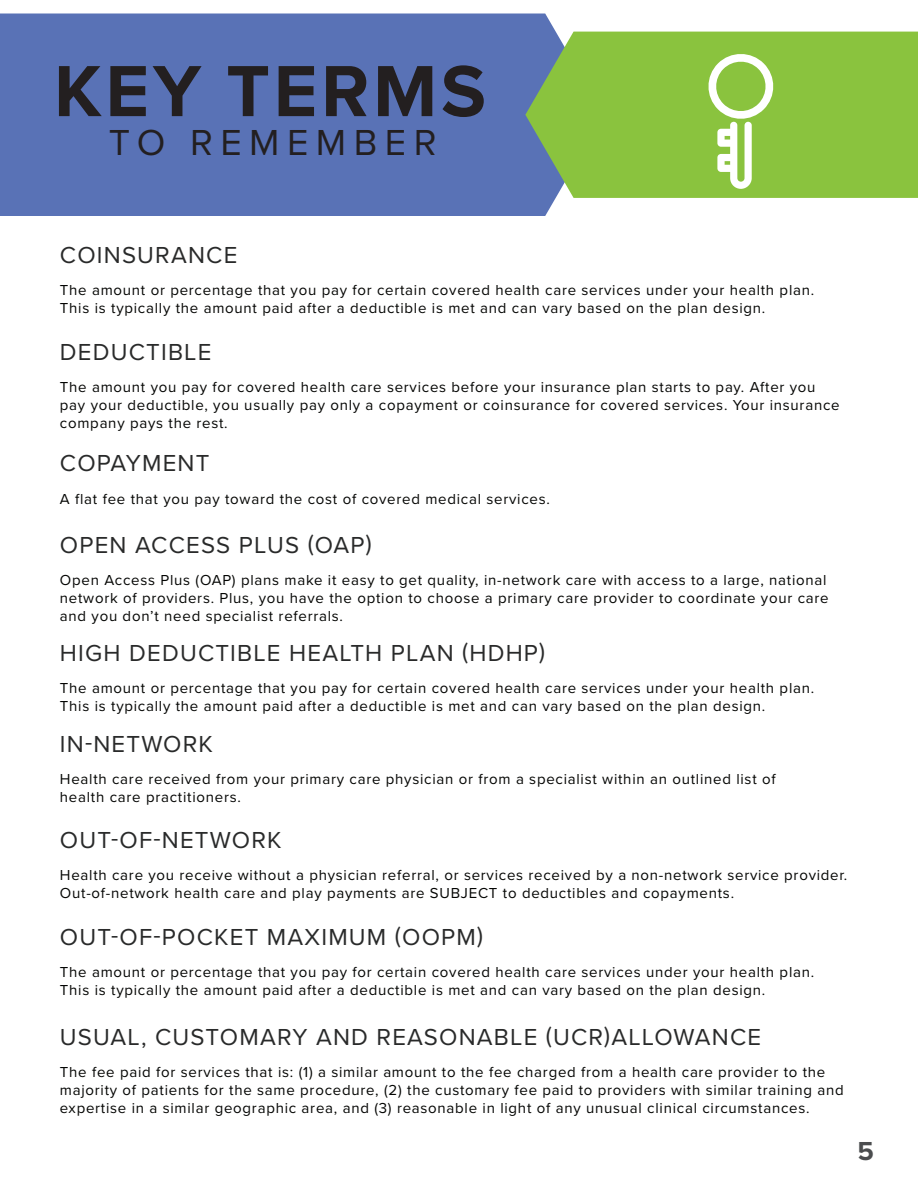
<style>
.page{position:relative;width:918px;height:1188px;background:#fff}
.page>*{position:absolute;margin:0;border:0;box-sizing:border-box;transform-origin:0 0}
.t1{font:700 75px "Proxima Nova";letter-spacing:.05em;color:#231f20}
.t2{font:37.5px "Proxima Nova";letter-spacing:.2em;color:#231f20}
.t3{font:700 27px "Proxima Nova";color:#4b4d4f}
.quarter_paragraph{font:24px "Proxima Nova";letter-spacing:.05em;color:#292a2a}
.quarter_paragraph-2{font:15px/18px "Proxima Nova";letter-spacing:.05em;color:#040503}
</style>
<div class="page">
<div style="left:0;top:14px;width:604px;height:202px;background:#5972b6"></div>
<svg style="left:525px;top:32px;width:393px;height:166px;background:#87bd47"></svg>
<svg style="left:705px;top:51px;width:71px;height:138px"></svg>
<p class="t1" style="left:54px;top:35px;width:434px">KEY TERMS</p>
<p class="t2" style="left:109px;top:115px;width:329px">TO REMEMBER</p>
<p class="quarter_paragraph" style="left:60px;top:237px;width:179px">COINSURANCE</p>
<p class="quarter_paragraph-2" style="left:60px;top:281px;width:756px">The amount or percentage that you pay for certain covered health care services under your health plan.<br>This is typically the amount paid after a deductible is met and can vary based on the plan design.</p>
<p class="quarter_paragraph" style="left:60px;top:334px;width:153px">DEDUCTIBLE</p>
<p class="quarter_paragraph-2" style="left:60px;top:377px;width:781px">The amount you pay for covered health care services before your insurance plan starts to pay. After you pay your deductible, you usually pay only a copayment or coinsurance for covered services. Your insurance company pays the rest.</p>
<p class="quarter_paragraph" style="left:60px;top:446px;width:151px">COPAYMENT</p>
<p class="quarter_paragraph-2" style="left:60px;top:489px;width:492px">A flat fee that you pay toward the cost of covered medical services.</p>
<p class="quarter_paragraph" style="left:60px;top:527px;width:313px">OPEN ACCESS PLUS (OAP)</p>
<p class="quarter_paragraph-2" style="left:60px;top:570px;width:770px">Open Access Plus (OAP) plans make it easy to get quality, in-network care with access to a large, national network of providers. Plus, you have the option to choose a primary care provider to coordinate your care and you don’t need specialist referrals.</p>
<p class="quarter_paragraph" style="left:60px;top:635px;width:487px">HIGH DEDUCTIBLE HEALTH PLAN (HDHP)</p>
<p class="quarter_paragraph-2" style="left:60px;top:679px;width:756px">The amount or percentage that you pay for certain covered health care services under your health plan.<br>This is typically the amount paid after a deductible is met and can vary based on the plan design.</p>
<p class="quarter_paragraph" style="left:60px;top:726px;width:155px">IN-NETWORK</p>
<p class="quarter_paragraph-2" style="left:60px;top:769px;width:717px">Health care received from your primary care physician or from a specialist within an outlined list of health care practitioners.</p>
<p class="quarter_paragraph" style="left:60px;top:822px;width:223px">OUT-OF-NETWORK</p>
<p class="quarter_paragraph-2" style="left:60px;top:866px;width:789px">Health care you receive without a physician referral, or services received by a non-network service provider.<br>Out-of-network health care and play payments are SUBJECT to deductibles and copayments.</p>
<p class="quarter_paragraph" style="left:60px;top:919px;width:425px">OUT-OF-POCKET MAXIMUM (OOPM)</p>
<p class="quarter_paragraph-2" style="left:60px;top:962px;width:756px">The amount or percentage that you pay for certain covered health care services under your health plan.<br>This is typically the amount paid after a deductible is met and can vary based on the plan design.</p>
<p class="quarter_paragraph" style="left:60px;top:1019px;width:703px">USUAL, CUSTOMARY AND REASONABLE (UCR)ALLOWANCE</p>
<p class="quarter_paragraph-2" style="left:60px;top:1062px;width:785px">The fee paid for services that is: (1) a similar amount to the fee charged from a health care provider to the majority of patients for the same procedure, (2) the customary fee paid to providers with similar training and expertise in a similar geographic area, and (3) reasonable in light of any unusual clinical circumstances.</p>
<h3 class="t3" style="left:858px;top:1131px;width:18px">5</h3>
</div>
